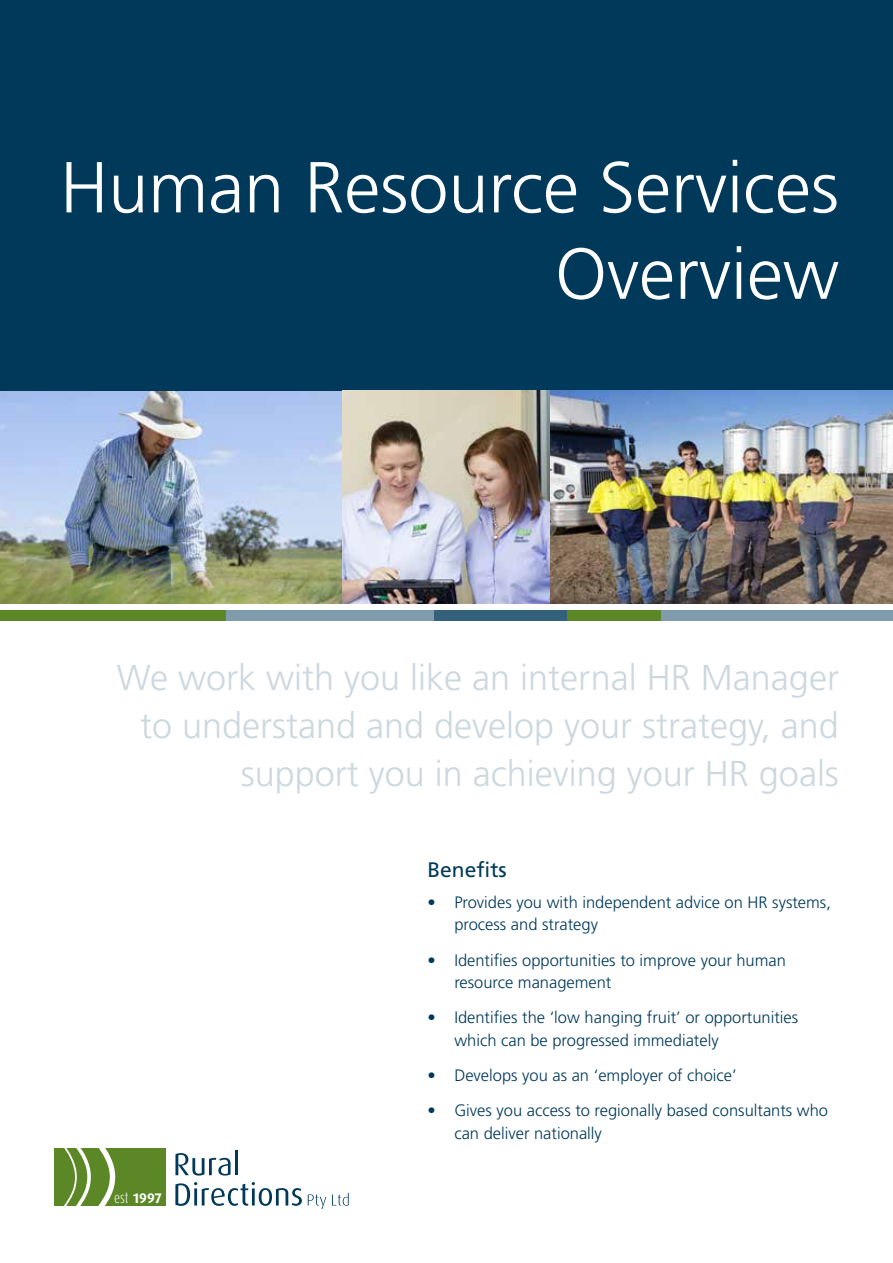
<style>
.page{position:relative;width:893px;height:1263px;background:#fff}
.page>*{position:absolute;margin:0;border:0;box-sizing:border-box;transform-origin:0 0}
.t1{font:300 72px/86.4px "Frutiger LT Std";color:#fff;text-align:right}
.t2{font:300 36px/48px "Frutiger LT Std";color:#ccd7de;text-align:right}
.t3{font:21px "Frutiger LT Std";color:#00395a}
.t4{font:300 16.5px/22.5px "Frutiger LT Std";color:#00395a}
.t5{font:700 13.8px "Dax Pro";color:#fff}
.s1{font-family:"Dax Compact Pro";font-weight:300;font-size:13.35px}
</style>
<div class="page">
<svg style="left:175px;top:1182px;width:127px;height:24px"></svg>
<svg style="left:308px;top:1194px;width:18px;height:15px"></svg>
<svg style="left:332px;top:1193px;width:17px;height:13px"></svg>
<svg style="left:175px;top:1153px;width:56px;height:22px"></svg>
<hr style="left:235px;top:1150px;width:3px;height:25px;background:#00395a">
<div style="left:54px;top:1148px;width:111px;height:57px;background:#5c8727"></div>
<svg style="left:64px;top:1148px;width:52px;height:57px"></svg>
<img style="left:0;top:390px;width:893px;height:213px">
<div style="left:0;top:0;width:893px;height:390px;background:#00395a"></div>
<div style="left:0;top:610px;width:226px;height:11px;background:#5c8727"></div>
<div style="left:661px;top:610px;width:232px;height:11px;background:#809cac"></div>
<div style="left:226px;top:610px;width:209px;height:11px;background:#809cac"></div>
<div style="left:567px;top:610px;width:94px;height:11px;background:#5c8727"></div>
<div style="left:435px;top:610px;width:132px;height:11px;background:#33617b"></div>
<h1 class="t1" style="left:60px;top:145px;width:780px">Human Resource Services<br>Overview</h1>
<h2 class="t2" style="left:117px;top:654px;width:724px">We work with you like an internal HR Manager to understand and develop your strategy, and support you in achieving your HR goals</h2>
<p class="t5" style="left:114px;top:1189px;width:49px"><span class="s1">est</span> 1997</p>
<p class="t3" style="left:427px;top:857px;width:81px">Benefits</p>
<p class="t4" style="left:454px;top:891px;width:378px;text-indent:-27px">• Provides you with independent advice on HR systems, process and strategy</p>
<p class="t4" style="left:454px;top:949px;width:333px;text-indent:-27px">• Identifies opportunities to improve your human resource management</p>
<p class="t4" style="left:454px;top:1007px;width:345px;text-indent:-27px">• Identifies the ‘low hanging fruit’ or opportunities which can be progressed immediately</p>
<p class="t4" style="left:427px;top:1064px;width:311px">• Develops you as an ‘employer of choice’</p>
<p class="t4" style="left:454px;top:1100px;width:375px;text-indent:-27px">• Gives you access to regionally based consultants who can deliver nationally</p>
</div>
